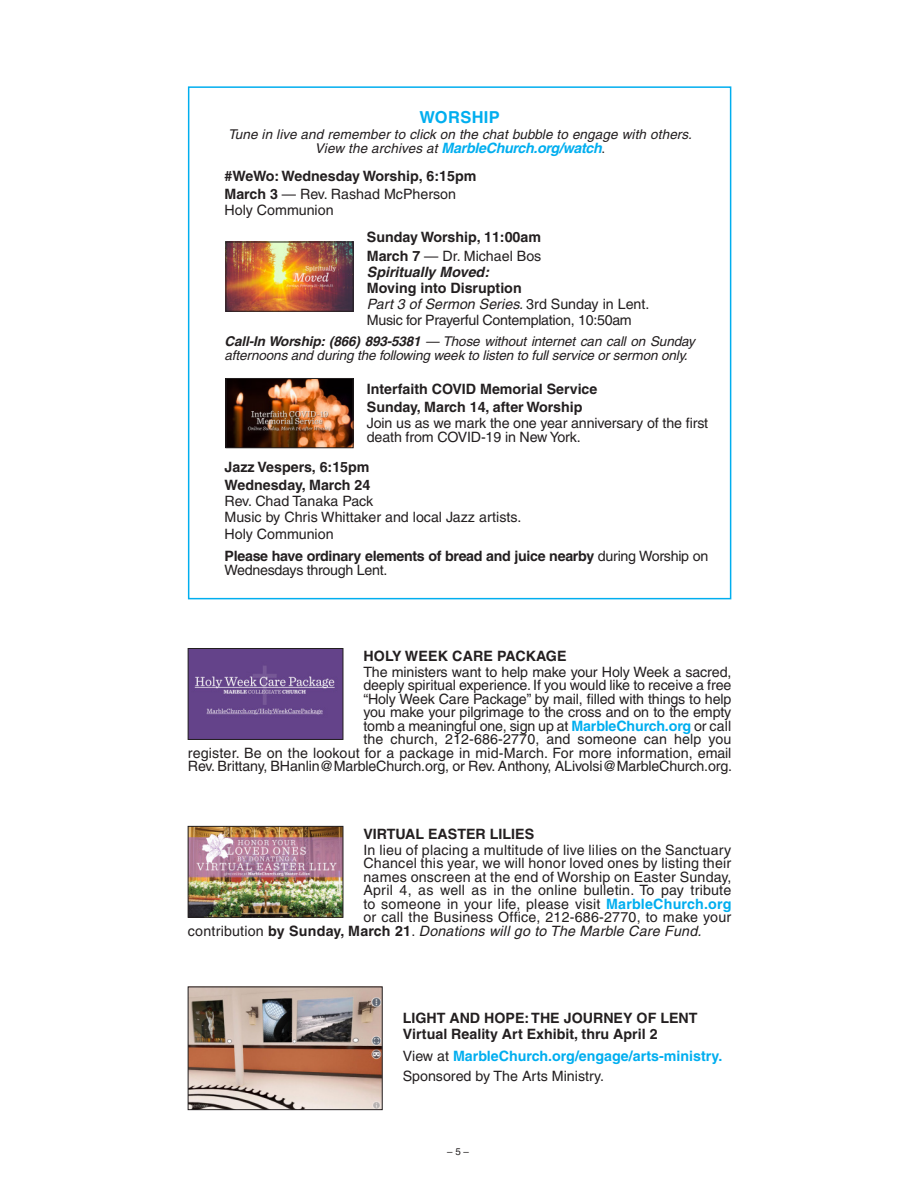
<style>
.page{position:relative;width:918px;height:1188px;background:#fff}
.page>*{position:absolute;margin:0;border:0;box-sizing:border-box;transform-origin:0 0}
.t1{font:700 16.5px "Helvetica";letter-spacing:.02em;color:#00aeef}
.t2{font:14.25px/13.5px "Helvetica";color:#231f20}
.t3{font:700 14.25px "Helvetica";color:#231f20}
.t4{font:italic 14.25px "Helvetica";letter-spacing:.015em;color:#231f20}
.t5{font:700 14.25px/14px "Helvetica";letter-spacing:-.02em;color:#231f20}
.t6{font:700 14.25px "Helvetica";color:#00aeef}
.t7{font:italic 700 14.25px "Helvetica";letter-spacing:-.02em;color:#00aeef}
.t8{font:14.25px "Helvetica";letter-spacing:-.02em;color:#231f20}
.t9{font:italic 700 14.25px "Helvetica";color:#231f20}
.t10{font:italic 13.5px/14px "Helvetica";letter-spacing:-.01em;color:#231f20}
.t11{font:italic 13.5px "Helvetica";letter-spacing:.01em;color:#231f20}
.t12{font:9.75px "Helvetica";color:#231f20}
.s1{font-weight:400;font-size:13.5px;color:#231f20}
.s2{font-weight:400;font-style:normal;font-size:13.5px;color:#231f20}
.s3{font-weight:700}
.s4{font-style:normal}
.s5{font-weight:400}
.s6{font-weight:700;color:#00aeef}
.s7{font-weight:700;font-style:normal}
.s8{font-weight:400;color:#231f20}
</style>
<div class="page">
<div style="left:188px;top:86px;width:543px;height:513px;border:2px solid #00aeef"></div>
<img style="left:228px;top:244px;width:123px;height:65px">
<div style="left:226px;top:242px;width:127px;height:69px;border:1px solid #231f20"></div>
<img style="left:190px;top:650px;width:151px;height:88px">
<div style="left:188px;top:648px;width:155px;height:92px;border:1px solid #231f20"></div>
<img style="left:190px;top:828px;width:151px;height:88px">
<div style="left:188px;top:826px;width:155px;height:92px;border:1px solid #231f20"></div>
<img style="left:228px;top:380px;width:123px;height:66px">
<div style="left:226px;top:378px;width:127px;height:70px;border:1px solid #231f20"></div>
<img style="left:190px;top:989px;width:190px;height:119px">
<div style="left:188px;top:987px;width:194px;height:123px;border:1px solid #231f20"></div>
<p class="t1" style="left:419px;top:107px;width:82px">WORSHIP</p>
<p class="t11" style="left:228px;top:127px;width:465px">Tune in live and remember to click on the chat bubble to engage with others.</p>
<p class="t7" style="left:315px;top:139px;width:292px"><span class="s1">View the archives at</span> MarbleChurch.org/watch<span class="s2">.</span></p>
<p class="t3" style="left:225px;top:167px;width:253px">#WeWo: Wednesday Worship, 6:15pm</p>
<p class="t2" style="left:225px;top:187px;width:233px"><span class="s3">March 3</span> — Rev. Rashad McPherson</p>
<p class="t2" style="left:225px;top:203px;width:111px">Holy Communion</p>
<p class="t3" style="left:367px;top:229px;width:176px">Sunday Worship, 11:00am</p>
<p class="t2" style="left:367px;top:249px;width:176px"><span class="s3">March 7</span> — Dr. Michael Bos</p>
<p class="t9" style="left:367px;top:263px;width:124px">Spiritually Moved:</p>
<p class="t3" style="left:367px;top:279px;width:156px">Moving into Disruption</p>
<p class="t4" style="left:367px;top:296px;width:284px">Part 3 of Sermon Series. <span class="s4">3rd Sunday in Lent.</span></p>
<p class="t8" style="left:367px;top:312px;width:267px">Music for Prayerful Contemplation, 10:50am</p>
<p class="t10" style="left:225px;top:334px;width:472px"><span class="s3">Call-In Worship: (866) 893-5381</span> — Those without internet can call on Sunday afternoons and during the following week to listen to full service or sermon only.</p>
<p class="t3" style="left:367px;top:380px;width:232px">Interfaith COVID Memorial Service</p>
<p class="t3" style="left:367px;top:399px;width:217px">Sunday, March 14, after Worship</p>
<p class="t2" style="left:367px;top:416px;width:343px;line-height:14px">Join us as we mark the one year anniversary of the first death from COVID-19 in New York.</p>
<p class="t3" style="left:225px;top:458px;width:147px">Jazz Vespers, 6:15pm</p>
<p class="t3" style="left:225px;top:477px;width:147px">Wednesday, March 24</p>
<p class="t2" style="left:225px;top:495px;width:150px">Rev. Chad Tanaka Pack</p>
<p class="t2" style="left:225px;top:511px;width:298px">Music by Chris Whittaker and local Jazz artists.</p>
<p class="t2" style="left:225px;top:527px;width:111px">Holy Communion</p>
<p class="t5" style="left:225px;top:549px;width:485px">Please have ordinary elements of bread and juice nearby <span class="s5">during Worship on<br>Wednesdays through Lent.</span></p>
<p class="t3" style="left:363px;top:647px;width:205px">HOLY WEEK CARE PACKAGE</p>
<p class="t2" style="left:188px;top:665px;width:546px;text-align:right">The ministers want to help make your Holy Week a sacred,<br>deeply spiritual experience. If you would like to receive a free<br>“Holy Week Care Package” by mail, filled with things to help<br>you make your pilgrimage to the cross and on to the empty<br>tomb a meaningful one, sign up at <span class="s6">MarbleChurch.org</span> or call<br>the church, 212-686-2770, and someone can help you<br>register. Be on the lookout for a package in mid-March. For more information, email Rev. Brittany, BHanlin@MarbleChurch.org, or Rev. Anthony, ALivolsi@MarbleChurch.org.</p>
<p class="t3" style="left:363px;top:825px;width:172px">VIRTUAL EASTER LILIES</p>
<p class="t2" style="left:363px;top:843px;width:370px">In lieu of placing a multitude of live lilies on the Sanctuary</p>
<p class="t2" style="left:363px;top:856px;width:369px">Chancel this year, we will honor loved ones by listing their</p>
<p class="t2" style="left:363px;top:870px;width:370px">names onscreen at the end of Worship on Easter Sunday,</p>
<p class="t2" style="left:363px;top:883px;width:369px">April 4, as well as in the online bulletin. To pay tribute</p>
<p class="t2" style="left:363px;top:897px;width:369px">to someone in your life, please visit <span class="s6">MarbleChurch.org</span></p>
<p class="t2" style="left:363px;top:910px;width:369px">or call the Business Office, 212-686-2770, to make your</p>
<p class="t4" style="left:188px;top:922px;width:515px"><span class="s4">contribution</span> <span class="s7">by Sunday, March 21</span><span class="s4">.</span> Donations will go to The Marble Care Fund.</p>
<p class="t3" style="left:403px;top:1009px;width:296px">LIGHT AND HOPE: THE JOURNEY OF LENT</p>
<p class="t3" style="left:403px;top:1025px;width:256px">Virtual Reality Art Exhibit, thru April 2</p>
<p class="t6" style="left:403px;top:1047px;width:321px"><span class="s8">View at</span> MarbleChurch.org/engage/arts-ministry.</p>
<p class="t2" style="left:403px;top:1069px;width:203px">Sponsored by The Arts Ministry.</p>
<p class="t12" style="left:447px;top:1146px;width:23px">– 5 –</p>
</div>
